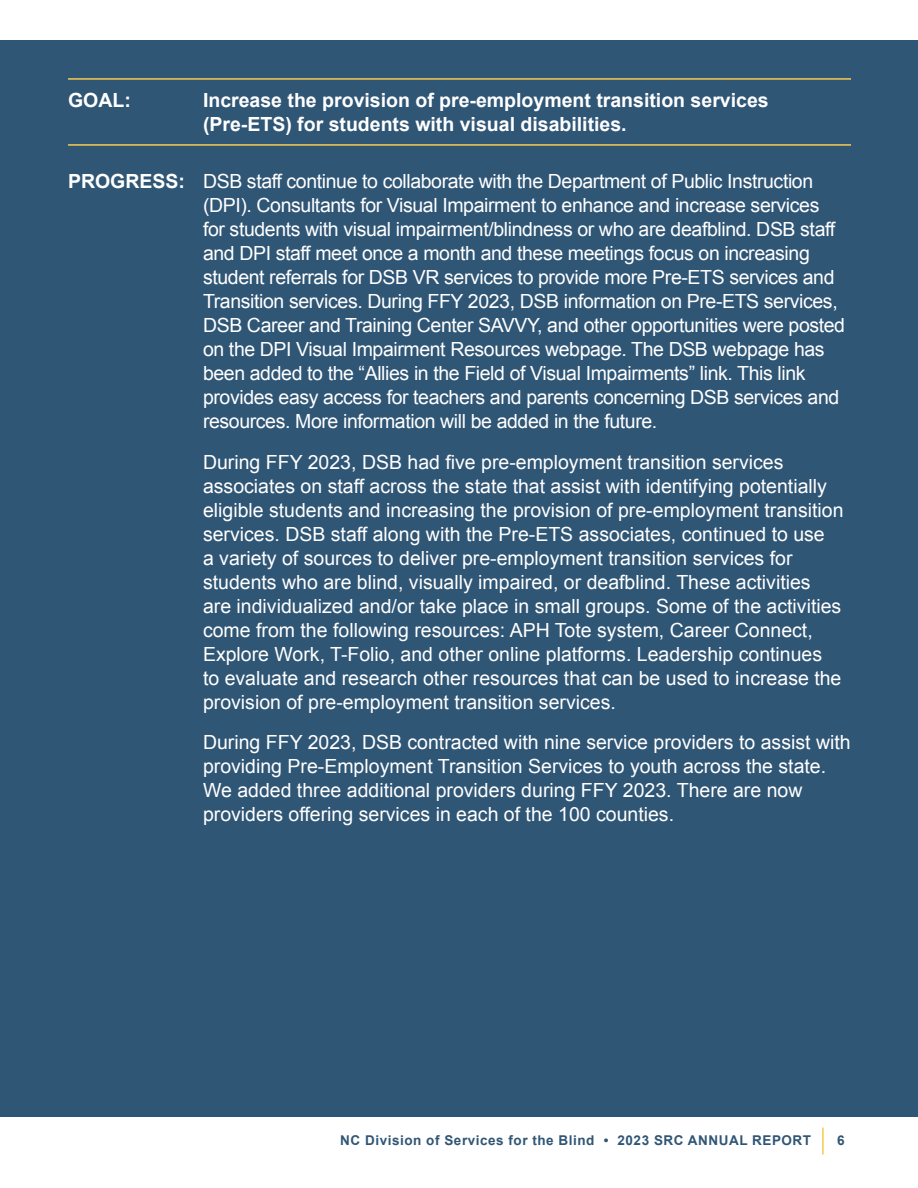
<style>
.page{position:relative;width:918px;height:1188px;background:#fff}
.page>*{position:absolute;margin:0;border:0;box-sizing:border-box;transform-origin:0 0}
.t1{font:19.5px/24px "Arial";color:#fff}
.t2{font:19.5px/24px "Arial";letter-spacing:-.02em;color:#fff}
.t3{font:700 19.5px/24px "Arial";color:#fff}
.t4{font:700 13.5px "Arial";letter-spacing:.04em;color:#305676}
.s1{font-weight:700}
</style>
<div class="page">
<hr style="left:822px;top:1128px;width:2px;height:27px;background:#f7cb4f">
<div style="left:0;top:40px;width:918px;height:1077px;background:#305676"></div>
<hr style="left:68px;top:78px;width:783px;height:2px;background:#f7cb4f">
<hr style="left:68px;top:144px;width:783px;height:2px;background:#f7cb4f">
<p class="t3" style="left:68px;top:89px;width:64px">GOAL:</p>
<p class="t3" style="left:203px;top:89px;width:567px">Increase the provision of pre-employment transition services (Pre-ETS) for students with visual disabilities.</p>
<p class="t2" style="left:203px;top:170px;width:644px;text-indent:-135px"><span class="s1">PROGRESS:</span> DSB staff continue to collaborate with the Department of Public Instruction (DPI). Consultants for Visual Impairment to enhance and increase services for students with visual impairment/blindness or who are deafblind. DSB staff and DPI staff meet once a month and these meetings focus on increasing student referrals for DSB VR services to provide more Pre-ETS services and Transition services. During FFY 2023, DSB information on Pre-ETS services, DSB Career and Training Center SAVVY, and other opportunities were posted on the DPI Visual Impairment Resources webpage. The DSB webpage has been added to the “Allies in the Field of Visual Impairments” link. This link provides easy access for teachers and parents concerning DSB services and resources. More information will be added in the future.</p>
<p class="t1" style="left:203px;top:450px;width:642px">During FFY 2023, DSB had five pre-employment transition services associates on staff across the state that assist with identifying potentially eligible students and increasing the provision of pre-employment transition services. DSB staff along with the Pre-ETS associates, continued to use<br>a variety of sources to deliver pre-employment transition services for students who are blind, visually impaired, or deafblind. These activities are individualized and/or take place in small groups. Some of the activities come from the following resources: APH Tote system, Career Connect, Explore Work, T-Folio, and other online platforms. Leadership continues<br>to evaluate and research other resources that can be used to increase the provision of pre-employment transition services.</p>
<p class="t1" style="left:203px;top:730px;width:649px">During FFY 2023, DSB contracted with nine service providers to assist with providing Pre-Employment Transition Services to youth across the state.<br>We added three additional providers during FFY 2023. There are now providers offering services in each of the 100 counties.</p>
<p class="t4" style="left:340px;top:1131px;width:472px">NC Division of Services for the Blind • 2023 SRC ANNUAL REPORT</p>
<p class="t4" style="left:837px;top:1131px;width:9px">6</p>
</div>
